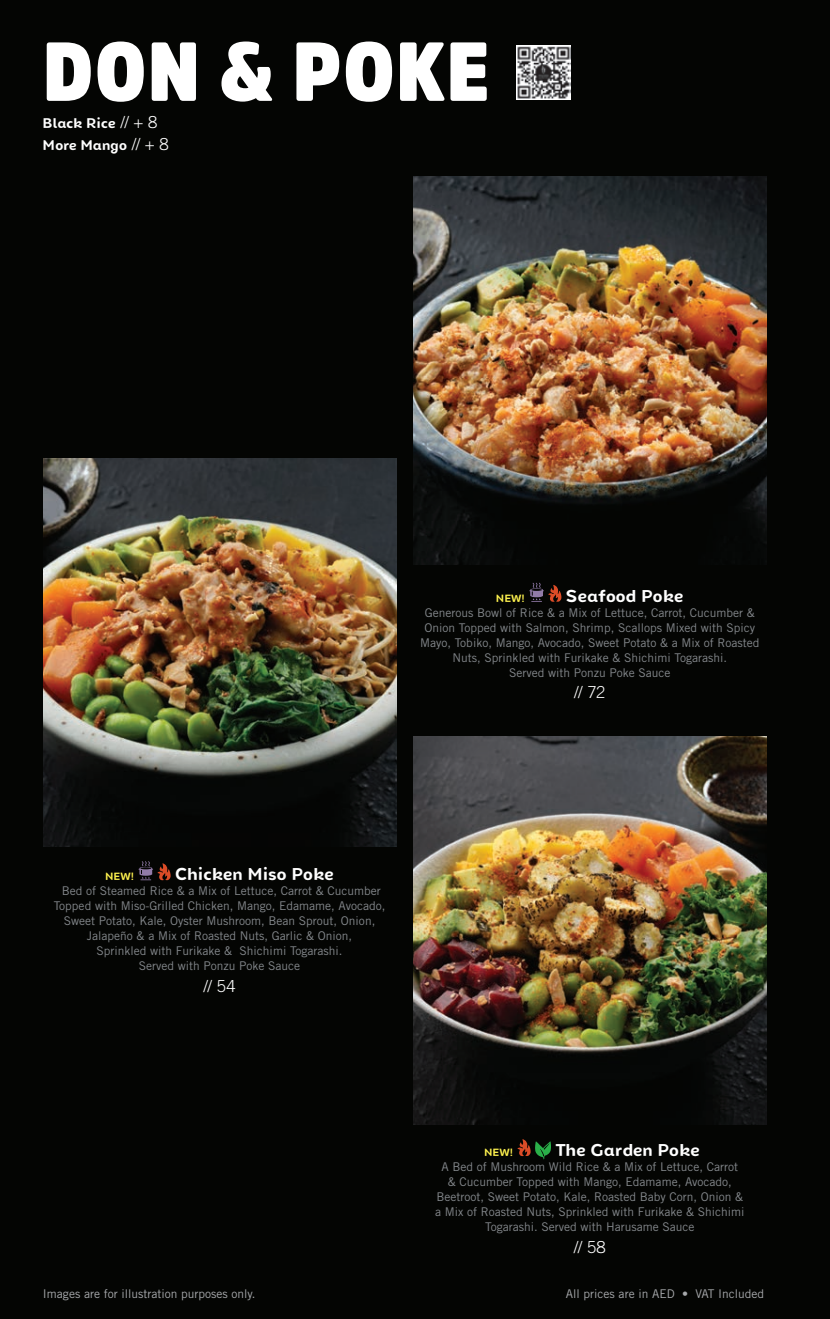
<style>
.page{position:relative;width:830px;height:1319px;background:#fff}
.page>*{position:absolute;margin:0;border:0;box-sizing:border-box;transform-origin:0 0}
.t1{font:900 82.5px "Amsi Pro Narw";letter-spacing:.02em;color:#fff}
.t2{font:700 16.5px "Chamfort Family";letter-spacing:-.02em;color:#fff}
.t3{font:300 16.5px "Trade Gothic LT Std";color:#fff}
.t4{font:700 13.5px/21.6px "Chamfort Family";letter-spacing:-.015em;color:#fff}
.t5{font:12px/15px "Trade Gothic LT Std";color:#84888c;text-align:center}
.t6{font:12px "Trade Gothic LT Std";color:#a7a9ac}
.t7{font:700 10.05px "Chamfort Family";color:#fff34f}
.s1{font-family:"Trade Gothic LT Std";font-weight:300;font-size:16.5px}
</style>
<div class="page">
<div style="left:0;top:0;width:829px;height:1318px;background:#040503"></div>
<img style="left:43px;top:458px;width:353px;height:388px">
<img style="left:413px;top:736px;width:352px;height:388px">
<img style="left:413px;top:177px;width:352px;height:387px">
<svg style="left:138px;top:861px;width:33px;height:19px"></svg>
<svg style="left:517px;top:1139px;width:33px;height:20px"></svg>
<svg style="left:529px;top:582px;width:32px;height:19px"></svg>
<img style="left:516px;top:45px;width:54px;height:54px">
<h1 class="t1" style="left:43px;top:15px;width:447px">DON &amp; POKE</h1>
<p class="t4" style="left:42px;top:111px;width:128px">Black Rice <span class="s1">// + 8<br></span>More Mango <span class="s1">// + 8</span></p>
<p class="t7" style="left:495px;top:590px;width:30px">NEW!</p>
<h2 class="t2" style="left:565px;top:583px;width:119px">Seafood Poke</h2>
<p class="t5" style="left:420px;top:604px;width:341px">Generous Bowl of Rice &amp; a Mix of Lettuce, Carrot, Cucumber &amp; Onion Topped with Salmon, Shrimp, Scallops Mixed with Spicy Mayo, Tobiko, Mango, Avocado, Sweet Potato &amp; a Mix of Roasted Nuts, Sprinkled with Furikake &amp; Shichimi Togarashi.<br>Served with Ponzu Poke Sauce</p>
<h2 class="t3" style="left:574px;top:682px;width:33px">// 72</h2>
<p class="t7" style="left:105px;top:868px;width:30px">NEW!</p>
<h2 class="t2" style="left:175px;top:861px;width:160px">Chicken Miso Poke</h2>
<p class="t5" style="left:54px;top:883px;width:333px">Bed of Steamed Rice &amp; a Mix of Lettuce, Carrot &amp; Cucumber Topped with Miso-Grilled Chicken, Mango, Edamame, Avocado, Sweet Potato, Kale, Oyster Mushroom, Bean Sprout, Onion, Jalapeño &amp; a Mix of Roasted Nuts, Garlic &amp; Onion,<br>Sprinkled with Furikake &amp; Shichimi Togarashi.<br>Served with Ponzu Poke Sauce</p>
<h2 class="t3" style="left:203px;top:976px;width:33px">// 54</h2>
<p class="t7" style="left:484px;top:1144px;width:30px">NEW!</p>
<h2 class="t2" style="left:555px;top:1137px;width:146px">The Garden Poke</h2>
<p class="t5" style="left:435px;top:1158px;width:311px">A Bed of Mushroom Wild Rice &amp; a Mix of Lettuce, Carrot<br>&amp; Cucumber Topped with Mango, Edamame, Avocado, Beetroot, Sweet Potato, Kale, Roasted Baby Corn, Onion &amp; a Mix of Roasted Nuts, Sprinkled with Furikake &amp; Shichimi Togarashi. Served with Harusame Sauce</p>
<h2 class="t3" style="left:573px;top:1236px;width:33px">// 58</h2>
<p class="t6" style="left:43px;top:1286px;width:214px">Images are for illustration purposes only.</p>
<p class="t6" style="left:565px;top:1286px;width:200px">All prices are in AED • VAT Included</p>
</div>
